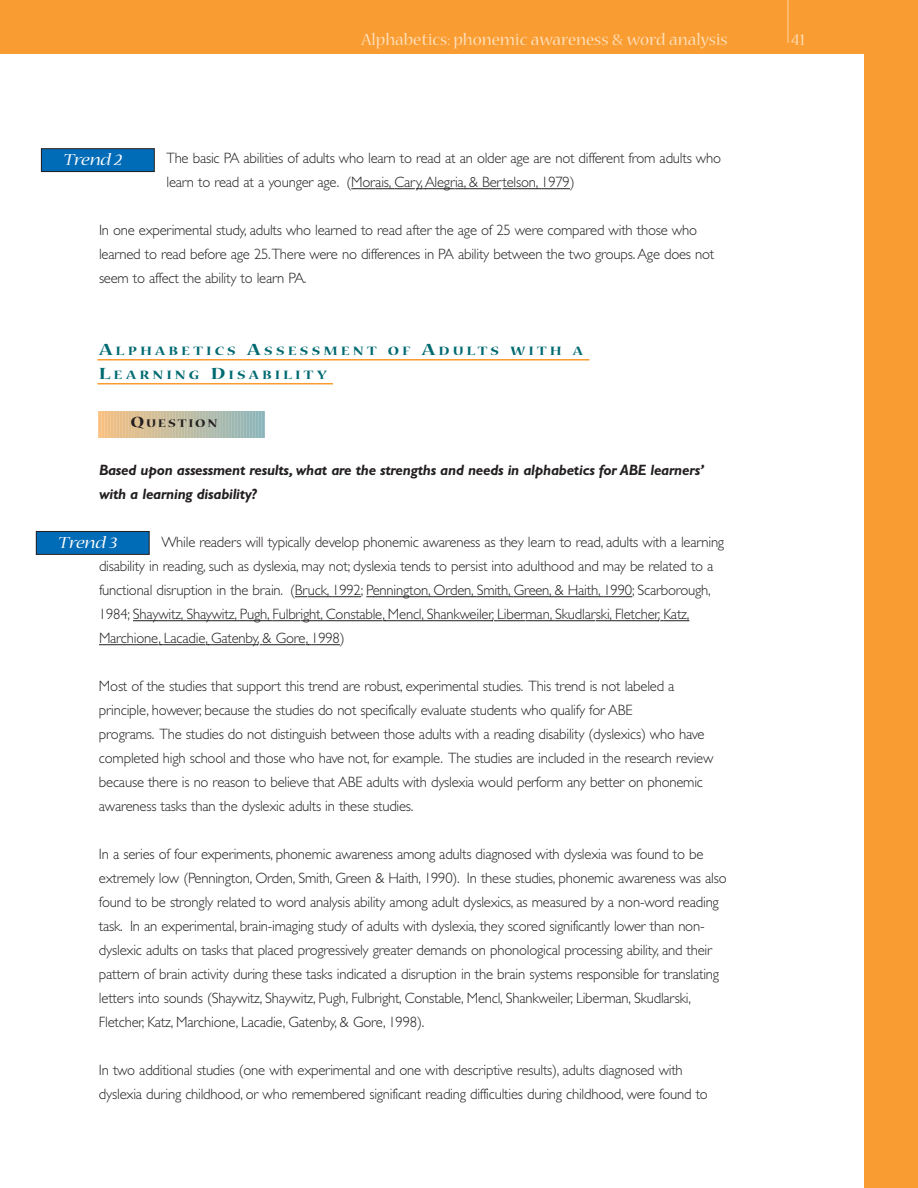
<style>
.page{position:relative;width:918px;height:1188px;background:#fff}
.page>*{position:absolute;margin:0;border:0;box-sizing:border-box;transform-origin:0 0}
.t1{font:18px "Nueva MM 330 475";color:#ffdfba}
.t2{font:18px "Nueva MM It 330 750";letter-spacing:-.015em;color:#fff}
.t3{font:300 15px/24px "Gill Sans";letter-spacing:-.015em;color:#231f1f}
.t4{font:italic 700 15px/24px "Gill Sans";letter-spacing:-.015em;color:#231f1f}
.t5{font:13.5px/24px "Nueva MM 540 750";letter-spacing:.265em;color:#006a71}
.t6{font:12.3px "Nueva MM 540 750";letter-spacing:.17em;color:#231f1f}
.s1{font-size:18px}
.s2{font-size:16.5px}
</style>
<div class="page">
<div style="left:0;top:0;width:918px;height:54px;background:#f99c31"></div>
<hr style="left:787px;top:0;width:2px;height:43px;background:#fdc280">
<div style="left:864px;top:0;width:54px;height:1188px;background:#f99c31"></div>
<svg style="left:98px;top:412px;width:167px;height:25px;background:#c4bea4"></svg>
<svg style="left:351px;top:188px;width:74px;height:1px"></svg>
<hr style="left:425px;top:188px;width:30px;height:1px;background:#231f1f">
<svg style="left:455px;top:188px;width:14px;height:1px"></svg>
<hr style="left:469px;top:188px;width:32px;height:1px;background:#231f1f">
<hr style="left:502px;top:188px;width:39px;height:1px;background:#231f1f">
<svg style="left:541px;top:188px;width:29px;height:1px"></svg>
<svg style="left:295px;top:596px;width:78px;height:1px"></svg>
<hr style="left:373px;top:596px;width:61px;height:1px;background:#231f1f">
<hr style="left:434px;top:596px;width:43px;height:1px;background:#231f1f">
<hr style="left:477px;top:596px;width:37px;height:1px;background:#231f1f">
<hr style="left:514px;top:596px;width:41px;height:1px;background:#231f1f">
<hr style="left:555px;top:596px;width:48px;height:1px;background:#231f1f">
<svg style="left:603px;top:596px;width:29px;height:1px"></svg>
<svg style="left:133px;top:620px;width:19px;height:1px"></svg>
<hr style="left:152px;top:620px;width:34px;height:1px;background:#231f1f">
<svg style="left:186px;top:620px;width:20px;height:1px"></svg>
<hr style="left:206px;top:620px;width:34px;height:1px;background:#231f1f">
<hr style="left:240px;top:620px;width:33px;height:1px;background:#231f1f">
<svg style="left:273px;top:620px;width:53px;height:1px"></svg>
<hr style="left:326px;top:620px;width:47px;height:1px;background:#231f1f">
<svg style="left:373px;top:620px;width:15px;height:1px"></svg>
<hr style="left:388px;top:620px;width:39px;height:1px;background:#231f1f">
<hr style="left:427px;top:620px;width:43px;height:1px;background:#231f1f">
<svg style="left:470px;top:620px;width:85px;height:1px"></svg>
<hr style="left:555px;top:620px;width:40px;height:1px;background:#231f1f">
<svg style="left:596px;top:620px;width:19px;height:1px"></svg>
<hr style="left:615px;top:620px;width:44px;height:1px;background:#231f1f">
<svg style="left:658px;top:620px;width:31px;height:1px"></svg>
<hr style="left:99px;top:644px;width:59px;height:1px;background:#231f1f">
<hr style="left:164px;top:644px;width:41px;height:1px;background:#231f1f">
<hr style="left:211px;top:644px;width:42px;height:1px;background:#231f1f">
<hr style="left:263px;top:644px;width:42px;height:1px;background:#231f1f">
<svg style="left:306px;top:644px;width:34px;height:1px"></svg>
<div style="left:41px;top:149px;width:113px;height:23px;background:#006bb6"></div>
<div style="left:41px;top:148px;width:113px;height:24px;border:1px solid #231f1f"></div>
<div style="left:36px;top:531px;width:113px;height:23px;background:#006bb6"></div>
<div style="left:36px;top:531px;width:113px;height:24px;border:1px solid #231f1f"></div>
<hr style="left:98px;top:359px;width:492px;height:2px;background:#f99c31">
<hr style="left:98px;top:383px;width:235px;height:1px;background:#f99c31">
<p class="t1" style="left:361px;top:32px;width:368px">Alphabetics: phonemic awareness &amp; word analysis</p>
<p class="t1" style="left:791px;top:32px;width:15px">41</p>
<p class="t3" style="left:166px;top:148px;width:556px">The basic PA abilities of adults who learn to read at an older age are not different from adults who learn to read at a younger age. (Morais, Cary,Alegria, &amp; Bertelson, 1979)</p>
<p class="t3" style="left:99px;top:220px;width:617px">In one experimental study, adults who learned to read after the age of 25 were compared with those who learned to read before age 25.There were no differences in PA ability between the two groups.Age does not seem to affect the ability to learn PA.</p>
<p class="t2" style="left:63px;top:153px;width:60px">Trend 2</p>
<p class="t5" style="left:99px;top:340px;width:486px"><span class="s1">A</span>LPHABETICS <span class="s1">A</span>SSESSMENT OF <span class="s1">A</span>DULTS WITH A<br><span class="s1">L</span>EARNING <span class="s1">D</span>ISABILITY</p>
<p class="t6" style="left:130px;top:418px;width:88px"><span class="s2">Q</span>UESTION</p>
<p class="t4" style="left:99px;top:460px;width:606px">Based upon assessment results, what are the strengths and needs in alphabetics for ABE learners’ with a learning disability?</p>
<p class="t3" style="left:99px;top:532px;width:627px;text-indent:62px">While readers will typically develop phonemic awareness as they learn to read, adults with a learning disability in reading, such as dyslexia, may not; dyslexia tends to persist into adulthood and may be related to a functional disruption in the brain. (Bruck, 1992; Pennington, Orden, Smith, Green, &amp; Haith, 1990; Scarborough, 1984; Shaywitz, Shaywitz, Pugh, Fulbright, Constable, Mencl, Shankweiler, Liberman, Skudlarski, Fletcher, Katz, Marchione, Lacadie, Gatenby, &amp; Gore, 1998)</p>
<p class="t3" style="left:99px;top:676px;width:616px">Most of the studies that support this trend are robust, experimental studies. This trend is not labeled a principle, however, because the studies do not specifically evaluate students who qualify for ABE<br>programs. The studies do not distinguish between those adults with a reading disability (dyslexics) who have completed high school and those who have not, for example. The studies are included in the research review because there is no reason to believe that ABE adults with dyslexia would perform any better on phonemic awareness tasks than the dyslexic adults in these studies.</p>
<p class="t3" style="left:99px;top:844px;width:629px">In a series of four experiments, phonemic awareness among adults diagnosed with dyslexia was found to be extremely low (Pennington, Orden, Smith, Green &amp; Haith, 1990). In these studies, phonemic awareness was also found to be strongly related to word analysis ability among adult dyslexics, as measured by a non-word reading task. In an experimental, brain-imaging study of adults with dyslexia, they scored significantly lower than non&shy;dyslexic adults on tasks that placed progressively greater demands on phonological processing ability, and their pattern of brain activity during these tasks indicated a disruption in the brain systems responsible for translating letters into sounds (Shaywitz, Shaywitz, Pugh, Fulbright, Constable, Mencl, Shankweiler, Liberman, Skudlarski, Fletcher, Katz, Marchione, Lacadie, Gatenby, &amp; Gore, 1998).</p>
<p class="t3" style="left:99px;top:1060px;width:610px">In two additional studies (one with experimental and one with descriptive results), adults diagnosed with dyslexia during childhood, or who remembered significant reading difficulties during childhood, were found to</p>
<p class="t2" style="left:58px;top:535px;width:60px">Trend 3</p>
</div>
